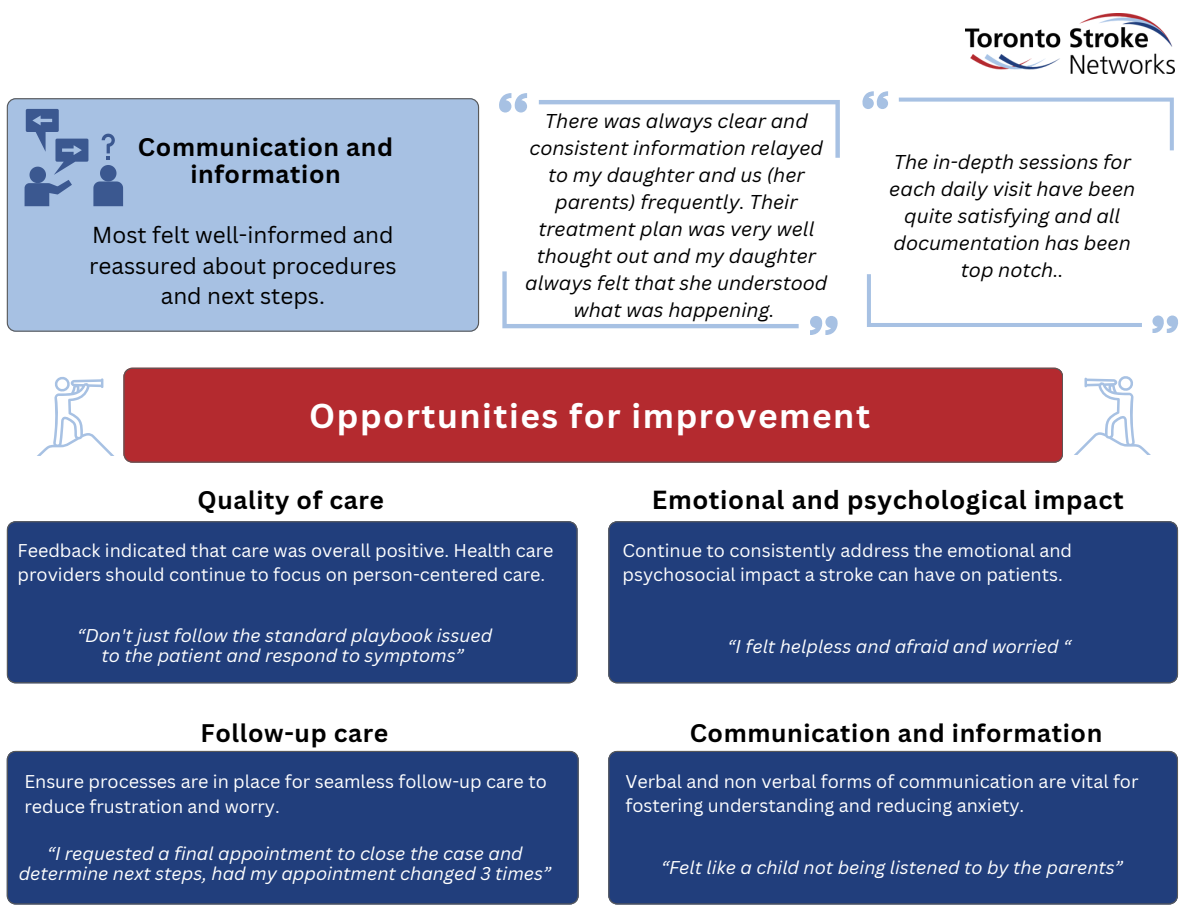
<style>
.page{position:relative;width:1188px;height:918px;background:#fff}
.page>*{position:absolute;margin:0;border:0;box-sizing:border-box;transform-origin:0 0}
.t1{font:700 33.6px "Canva Sans";letter-spacing:.045em;color:#fff}
.t2{font:700 25.5px "Canva Sans";letter-spacing:.025em;color:#000}
.t3{font:700 24.75px/27px "Canva Sans";letter-spacing:.025em;color:#000;text-align:center}
.t4{font:22.5px/30.3px "Canva Sans";color:#000;text-align:center}
.t5{font:italic 19.5px/27px "Canva Sans";color:#000;text-align:center}
.t6{font:18px/24.8px "Canva Sans";color:#fff}
.t7{font:italic 18px/20.2px "Canva Sans";color:#fff;text-align:center}
</style>
<div class="page">
<img style="left:965px;top:13px;width:210px;height:61px">
<div style="left:123px;top:368px;width:940px;height:94px;background:#b42a2f"></div>
<div style="left:7px;top:521px;width:570px;height:162px;background:#213e7c"></div>
<div style="left:7px;top:98px;width:472px;height:234px;background:#a7c1e3"></div>
<svg style="left:25px;top:109px;width:98px;height:97px;background:#7f9ac4"></svg>
<svg style="left:539px;top:100px;width:301px;height:58px"></svg>
<svg style="left:499px;top:93px;width:28px;height:20px"></svg>
<svg style="left:502px;top:271px;width:297px;height:57px"></svg>
<svg style="left:810px;top:316px;width:28px;height:19px"></svg>
<svg style="left:899px;top:98px;width:274px;height:52px"></svg>
<svg style="left:862px;top:91px;width:26px;height:18px"></svg>
<svg style="left:867px;top:274px;width:275px;height:53px"></svg>
<svg style="left:1152px;top:316px;width:26px;height:17px"></svg>
<svg style="left:37px;top:376px;width:88px;height:80px"></svg>
<svg style="left:1074px;top:376px;width:77px;height:79px"></svg>
<div style="left:608px;top:751px;width:570px;height:154px;background:#213e7c"></div>
<div style="left:608px;top:521px;width:570px;height:162px;background:#213e7c"></div>
<div style="left:7px;top:751px;width:571px;height:154px;background:#213e7c"></div>
<h2 class="t3" style="left:138px;top:133px;width:257px">Communication and information</h2>
<h3 class="t4" style="left:89px;top:219px;width:309px">Most felt well-informed and reassured about procedures and next steps.</h3>
<p class="t5" style="left:525px;top:107px;width:304px">There was always clear and consistent information relayed to my daughter and us (her parents) frequently. Their treatment plan was very well thought out and my daughter always felt that she understood what was happening.</p>
<p class="t5" style="left:889px;top:148px;width:248px">The in-depth sessions for each daily visit have been quite satisfying and all documentation has been top notch..</p>
<p class="t1" style="left:309px;top:392px;width:562px">Opportunities for improvement</p>
<p class="t3" style="left:198px;top:486px;width:188px">Quality of care</p>
<p class="t6" style="left:18px;top:537px;width:538px">Feedback indicated that care was overall positive. Health care providers should continue to focus on person-centered care.</p>
<h1 class="t2" style="left:652px;top:482px;width:474px">Emotional and psychological impact</h1>
<h2 class="t6" style="left:623px;top:537px;width:451px">Continue to consistently address the emotional and psychosocial impact a stroke can have on patients.</h2>
<p class="t7" style="left:77px;top:625px;width:417px">“Don't just follow the standard playbook issued to the patient and respond to symptoms”</p>
<h2 class="t7" style="left:728px;top:635px;width:345px">“I felt helpless and afraid and worried “</h2>
<p class="t3" style="left:201px;top:719px;width:189px">Follow-up care</p>
<p class="t6" style="left:24px;top:769px;width:524px">Ensure processes are in place for seamless follow-up care to reduce frustration and worry.</p>
<p class="t7" style="left:19px;top:843px;width:534px">“I requested a final appointment to close the case and determine next steps, had my appointment changed 3 times”</p>
<p class="t3" style="left:690px;top:719px;width:414px">Communication and information</p>
<p class="t6" style="left:625px;top:768px;width:515px">Verbal and non verbal forms of communication are vital for fostering understanding and reducing anxiety.</p>
<p class="t7" style="left:661px;top:857px;width:463px">“Felt like a child not being listened to by the parents”</p>
</div>
